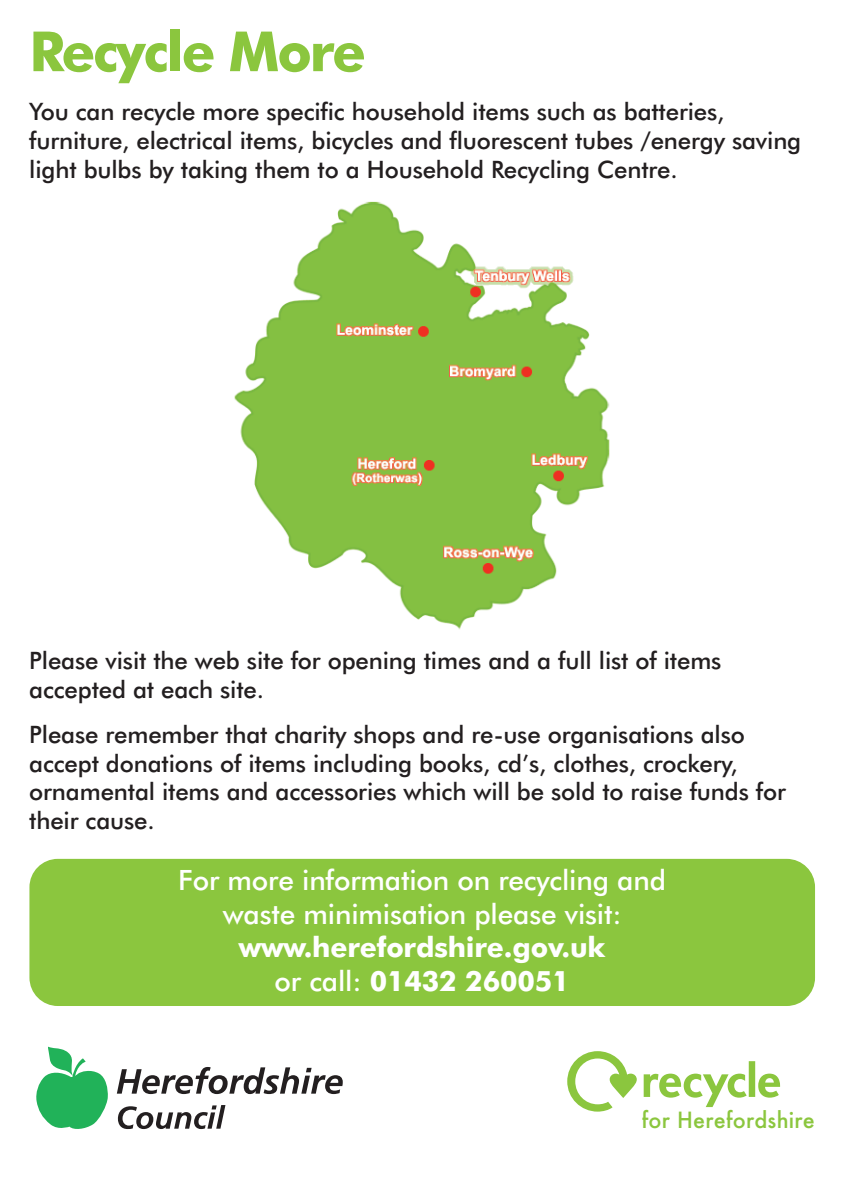
<style>
.page{position:relative;width:842px;height:1192px;background:#fff}
.page>*{position:absolute;margin:0;border:0;box-sizing:border-box;transform-origin:0 0}
.t1{font:700 55.4px "Futura BT";letter-spacing:-.04em;color:#8bc63e}
.t2{font:500 28px/33.6px "Futura BT";letter-spacing:-.005em;color:#fff;text-align:center}
.t3{font:500 24px/28.8px "Futura BT";letter-spacing:-.005em;color:#231f20}
.t4{font:500 21.8px "Futura";letter-spacing:.01em;color:#8bc63e}
.s1{font-weight:700}
</style>
<div class="page">
<img style="left:234px;top:201px;width:376px;height:429px">
<div style="left:29px;top:858px;width:785px;height:147px;background:#8bc63e;border-radius:28px"></div>
<svg style="left:36px;top:1046px;width:72px;height:83px"></svg>
<svg style="left:117px;top:1067px;width:226px;height:26px"></svg>
<svg style="left:118px;top:1105px;width:107px;height:23px"></svg>
<svg style="left:643px;top:1061px;width:137px;height:45px"></svg>
<svg style="left:567px;top:1051px;width:69px;height:60px"></svg>
<h1 class="t1" style="left:29px;top:29px;width:338px">Recycle More</h1>
<p class="t3" style="left:29px;top:99px;width:773px">You can recycle more specific household items such as batteries, furniture, electrical items, bicycles and fluorescent tubes /energy saving</p>
<p class="t3" style="left:29px;top:157px;width:649px">light bulbs by taking them to a Household Recycling Centre.</p>
<p class="t3" style="left:29px;top:648px;width:693px">Please visit the web site for opening times and a full list of items accepted at each site.</p>
<p class="t3" style="left:29px;top:721px;width:758px">Please remember that charity shops and re-use organisations also accept donations of items including books, cd’s, clothes, crockery, ornamental items and accessories which will be sold to raise funds for their cause.</p>
<p class="t2" style="left:178px;top:865px;width:489px">For more information on recycling and waste minimisation please visit: <span class="s1">www.herefordshire.gov.uk<br></span>or call: <span class="s1">01432 260051</span></p>
<p class="t4" style="left:641px;top:1105px;width:174px">for Herefordshire</p>
</div>
